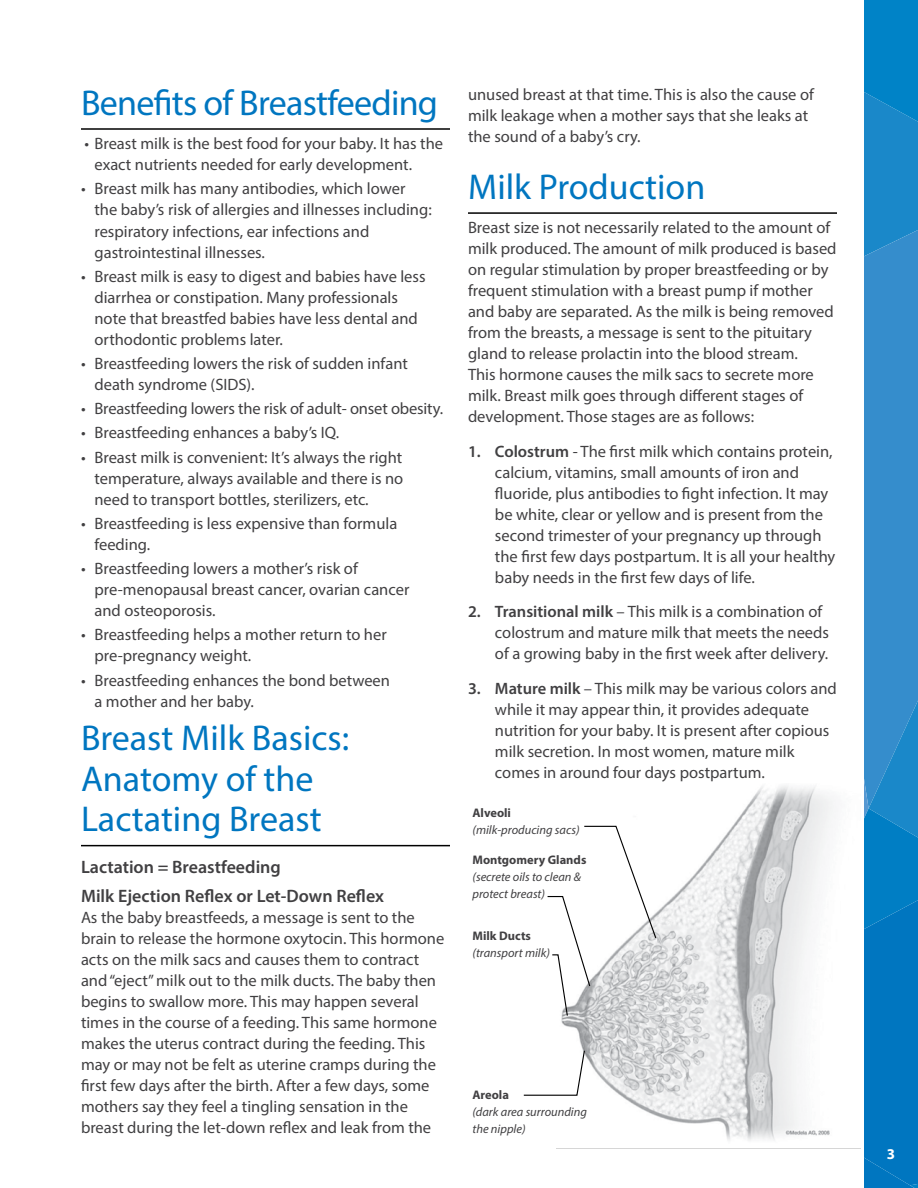
<style>
.page{position:relative;width:918px;height:1188px;background:#fff}
.page>*{position:absolute;margin:0;border:0;box-sizing:border-box;transform-origin:0 0}
.t1{font:36px/40.5px "Myriad Pro";color:#0076c0}
.t2{font:36px "Myriad Pro";letter-spacing:-.02em;color:#0076c0}
.t3{font:600 18px/28.3px "Myriad Pro";color:#414042}
.t4{font:16.5px/21px "Myriad Pro";color:#414042}
.t5{font:700 15px "Myriad Pro";color:#fff}
.t6{font:italic 12.45px/17px "Myriad Pro";color:#414042}
.t7{font:700 12.45px "Myriad Pro";color:#414042}
.s1{font-weight:600}
</style>
<div class="page">
<svg style="left:864px;top:0;width:54px;height:1188px;background:#1b84c7"></svg>
<img style="left:556px;top:785px;width:304px;height:364px">
<svg style="left:547px;top:825px;width:110px;height:192px"></svg>
<svg style="left:523px;top:1049px;width:63px;height:47px"></svg>
<hr style="left:81px;top:128px;width:369px;height:2px;background:#000">
<hr style="left:81px;top:845px;width:369px;height:1px;background:#000">
<hr style="left:468px;top:212px;width:369px;height:2px;background:#000">
<h1 class="t2" style="left:81px;top:80px;width:359px">Benefits of Breastfeeding</h1>
<p class="t4" style="left:94px;top:133px;width:350px;text-indent:-10px">• Breast milk is the best food for your baby. It has the exact nutrients needed for early development.</p>
<p class="t4" style="left:94px;top:178px;width:339px;text-indent:-13px">• Breast milk has many antibodies, which lower the baby’s risk of allergies and illnesses including: respiratory infections, ear infections and gastrointestinal illnesses.</p>
<p class="t4" style="left:94px;top:265px;width:333px;text-indent:-13px">• Breast milk is easy to digest and babies have less diarrhea or constipation. Many professionals note that breastfed babies have less dental and orthodontic problems later.</p>
<p class="t4" style="left:94px;top:353px;width:315px;text-indent:-13px">• Breastfeeding lowers the risk of sudden infant death syndrome (SIDS).</p>
<p class="t4" style="left:81px;top:398px;width:364px">• Breastfeeding lowers the risk of adult- onset obesity.</p>
<p class="t4" style="left:81px;top:422px;width:260px">• Breastfeeding enhances a baby’s IQ.</p>
<p class="t4" style="left:94px;top:446px;width:310px;text-align:justify;text-indent:-13px">• Breast milk is convenient: It’s always the right temperature, always available and there is no need to transport bottles, sterilizers, etc.</p>
<p class="t4" style="left:94px;top:513px;width:304px;text-indent:-13px">• Breastfeeding is less expensive than formula feeding.</p>
<p class="t4" style="left:94px;top:558px;width:316px;text-indent:-13px">• Breastfeeding lowers a mother’s risk of pre-menopausal breast cancer, ovarian cancer and osteoporosis.</p>
<p class="t4" style="left:94px;top:624px;width:294px;text-indent:-13px">• Breastfeeding helps a mother return to her pre-pregnancy weight.</p>
<p class="t4" style="left:94px;top:669px;width:297px;text-indent:-13px">• Breastfeeding enhances the bond between a mother and her baby.</p>
<h1 class="t1" style="left:81px;top:718px;width:270px">Breast Milk Basics:<br>Anatomy of the<br>Lactating Breast</h1>
<p class="t3" style="left:81px;top:853px;width:305px">Lactation = Breastfeeding<br>Milk Ejection Reflex or Let-Down Reflex</p>
<p class="t4" style="left:81px;top:906px;width:365px">As the baby breastfeeds, a message is sent to the brain to release the hormone oxytocin. This hormone acts on the milk sacs and causes them to contract and “eject” milk out to the milk ducts. The baby then begins to swallow more. This may happen several times in the course of a feeding. This same hormone makes the uterus contract during the feeding. This may or may not be felt as uterine cramps during the first few days after the birth. After a few days, some mothers say they feel a tingling sensation in the breast during the let-down reflex and leak from the</p>
<p class="t4" style="left:468px;top:84px;width:347px">unused breast at that time. This is also the cause of milk leakage when a mother says that she leaks at the sound of a baby’s cry.</p>
<h1 class="t1" style="left:468px;top:166px;width:239px">Milk Production</h1>
<p class="t4" style="left:468px;top:217px;width:370px">Breast size is not necessarily related to the amount of milk produced. The amount of milk produced is based on regular stimulation by proper breastfeeding or by frequent stimulation with a breast pump if mother and baby are separated. As the milk is being removed from the breasts, a message is sent to the pituitary gland to release prolactin into the blood stream.<br>This hormone causes the milk sacs to secrete more milk. Breast milk goes through different stages of development. Those stages are as follows:</p>
<p class="t4" style="left:495px;top:441px;width:342px;text-indent:-27px"><span class="s1">1. Colostrum</span> - The first milk which contains protein, calcium, vitamins, small amounts of iron and fluoride, plus antibodies to fight infection. It may be white, clear or yellow and is present from the second trimester of your pregnancy up through the first few days postpartum. It is all your healthy baby needs in the first few days of life.</p>
<p class="t4" style="left:495px;top:601px;width:336px;text-indent:-27px"><span class="s1">2. Transitional milk</span> – This milk is a combination of colostrum and mature milk that meets the needs of a growing baby in the first week after delivery.</p>
<p class="t4" style="left:495px;top:678px;width:343px;text-indent:-27px"><span class="s1">3. Mature milk</span> – This milk may be various colors and while it may appear thin, it provides adequate nutrition for your baby. It is present after copious milk secretion. In most women, mature milk comes in around four days postpartum.</p>
<p class="t7" style="left:472px;top:804px;width:40px">Alveoli</p>
<p class="t6" style="left:472px;top:821px;width:109px">(milk-producing sacs)</p>
<p class="t7" style="left:472px;top:852px;width:115px">Montgomery Glands</p>
<p class="t6" style="left:472px;top:868px;width:110px">(secrete oils to clean &amp; protect breast)</p>
<p class="t7" style="left:472px;top:927px;width:60px">Milk Ducts</p>
<p class="t6" style="left:472px;top:944px;width:79px">(transport milk)</p>
<p class="t7" style="left:472px;top:1086px;width:38px">Areola</p>
<p class="t6" style="left:472px;top:1103px;width:116px">(dark area surrounding the nipple)</p>
<p class="t5" style="left:887px;top:1144px;width:10px">3</p>
</div>
